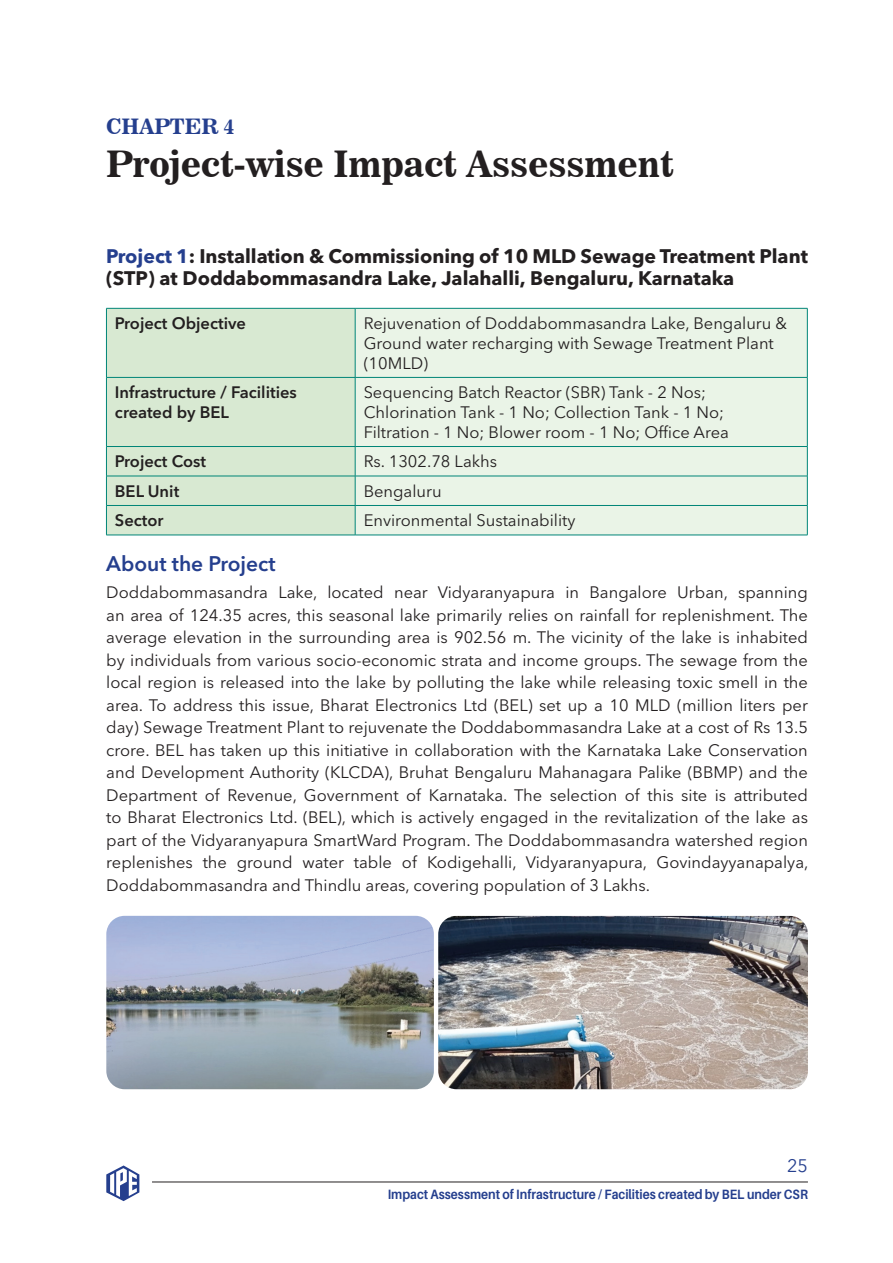
<style>
.page{position:relative;width:893px;height:1263px;background:#fff}
.page>*{position:absolute;margin:0;border:0;box-sizing:border-box;transform-origin:0 0}
.t1{font:36px "News 706 BT Bold C";color:#231f20}
.t2{font:600 21px "Avenir Next LT Pro";color:#253f8e}
.t3{font:21px "News 706 BT Bold C";color:#253f8e}
.t4{font:700 19.5px/22.5px "Avenir Next LT Pro";color:#231f20}
.t5{font:18px "Avenir Next LT Pro";color:#253f8e}
.t6{font:16.5px/22.5px "Avenir Next LT Pro";color:#231f20}
.t7{font:600 16.5px/19.8px "Avenir Next LT Pro";color:#231f20}
.t8{font:700 13.5px "Aileron";color:#253f8e;scale:.9 1}
.s1{color:#253f8e}
</style>
<div class="page">
<hr style="left:152px;top:1182px;width:656px;height:1px;background:#231f20">
<svg style="left:106px;top:1165px;width:33px;height:36px"></svg>
<div style="left:107px;top:309px;width:248px;height:226px;background:#d8e9d2"></div>
<div style="left:356px;top:309px;width:451px;height:226px;background:#eaf4e7"></div>
<hr style="left:106px;top:308px;width:249px;height:1px;background:#008577">
<hr style="left:106px;top:308px;width:1px;height:69px;background:#008577">
<hr style="left:355px;top:308px;width:452px;height:1px;background:#008577">
<hr style="left:355px;top:308px;width:1px;height:69px;background:#008577">
<hr style="left:807px;top:308px;width:1px;height:69px;background:#008577">
<hr style="left:106px;top:377px;width:249px;height:1px;background:#008577">
<hr style="left:106px;top:378px;width:1px;height:68px;background:#008577">
<hr style="left:355px;top:377px;width:452px;height:1px;background:#008577">
<hr style="left:355px;top:378px;width:1px;height:68px;background:#008577">
<hr style="left:807px;top:378px;width:1px;height:68px;background:#008577">
<hr style="left:106px;top:446px;width:249px;height:1px;background:#008577">
<hr style="left:355px;top:446px;width:452px;height:1px;background:#008577">
<hr style="left:106px;top:476px;width:249px;height:1px;background:#008577">
<hr style="left:355px;top:476px;width:452px;height:1px;background:#008577">
<hr style="left:106px;top:505px;width:249px;height:1px;background:#008577">
<svg style="left:106px;top:447px;width:1px;height:88px"></svg>
<hr style="left:355px;top:505px;width:452px;height:1px;background:#008577">
<svg style="left:355px;top:447px;width:1px;height:88px"></svg>
<svg style="left:807px;top:447px;width:1px;height:88px"></svg>
<hr style="left:106px;top:535px;width:249px;height:1px;background:#008577">
<hr style="left:355px;top:535px;width:452px;height:1px;background:#008577">
<img style="left:106px;top:916px;width:328px;height:173px">
<img style="left:438px;top:916px;width:370px;height:173px">
<p class="t3" style="left:106px;top:113px;width:130px">CHAPTER 4</p>
<h1 class="t1" style="left:106px;top:142px;width:569px">Project-wise Impact Assessment</h1>
<p class="t4" style="left:106px;top:244px;width:703px"><span class="s1">Project 1</span>: Installation &amp; Commissioning of 10 MLD Sewage Treatment Plant (STP) at Doddabommasandra Lake, Jalahalli, Bengaluru, Karnataka</p>
<p class="t7" style="left:115px;top:313px;width:133px">Project Objective</p>
<p class="t6" style="left:364px;top:314px;width:425px;line-height:19.8px">Rejuvenation of Doddabommasandra Lake, Bengaluru &amp;<br>Ground water recharging with Sewage Treatment Plant (10MLD)</p>
<p class="t7" style="left:115px;top:383px;width:184px">Infrastructure / Facilities created by BEL</p>
<p class="t6" style="left:364px;top:383px;width:367px;line-height:19.8px">Sequencing Batch Reactor (SBR) Tank - 2 Nos;<br>Chlorination Tank - 1 No; Collection Tank - 1 No;<br>Filtration - 1 No; Blower room - 1 No; Office Area</p>
<p class="t7" style="left:115px;top:452px;width:93px">Project Cost</p>
<p class="t6" style="left:364px;top:450px;width:135px">Rs. 1302.78 Lakhs</p>
<p class="t7" style="left:115px;top:481px;width:66px">BEL Unit</p>
<p class="t6" style="left:364px;top:480px;width:80px">Bengaluru</p>
<p class="t7" style="left:115px;top:511px;width:50px">Sector</p>
<p class="t6" style="left:364px;top:509px;width:213px">Environmental Sustainability</p>
<p class="t2" style="left:106px;top:551px;width:171px">About the Project</p>
<p class="t6" style="left:106px;top:581px;width:704px;text-align:justify">Doddabommasandra Lake, located near Vidyaranyapura in Bangalore Urban, spanning an area of 124.35 acres, this seasonal lake primarily relies on rainfall for replenishment. The average elevation in the surrounding area is 902.56 m. The vicinity of the lake is inhabited by individuals from various socio-economic strata and income groups. The sewage from the local region is released into the lake by polluting the lake while releasing toxic smell in the area. To address this issue, Bharat Electronics Ltd (BEL) set up a 10 MLD (million liters per day) Sewage Treatment Plant to rejuvenate the Doddabommasandra Lake at a cost of Rs 13.5 crore. BEL has taken up this initiative in collaboration with the Karnataka Lake Conservation and Development Authority (KLCDA), Bruhat Bengaluru Mahanagara Palike (BBMP) and the Department of Revenue, Government of Karnataka. The selection of this site is attributed to Bharat Electronics Ltd. (BEL), which is actively engaged in the revitalization of the lake as part of the Vidyaranyapura SmartWard Program. The Doddabommasandra watershed region replenishes the ground water table of Kodigehalli, Vidyaranyapura, Govindayyanapalya, Doddabommasandra and Thindlu areas, covering population of 3 Lakhs.</p>
<p class="t5" style="left:787px;top:1155px;width:22px">25</p>
<p class="t8" style="left:388px;top:1187px;width:468px">Impact Assessment of Infrastructure / Facilities created by BEL under CSR</p>
</div>
